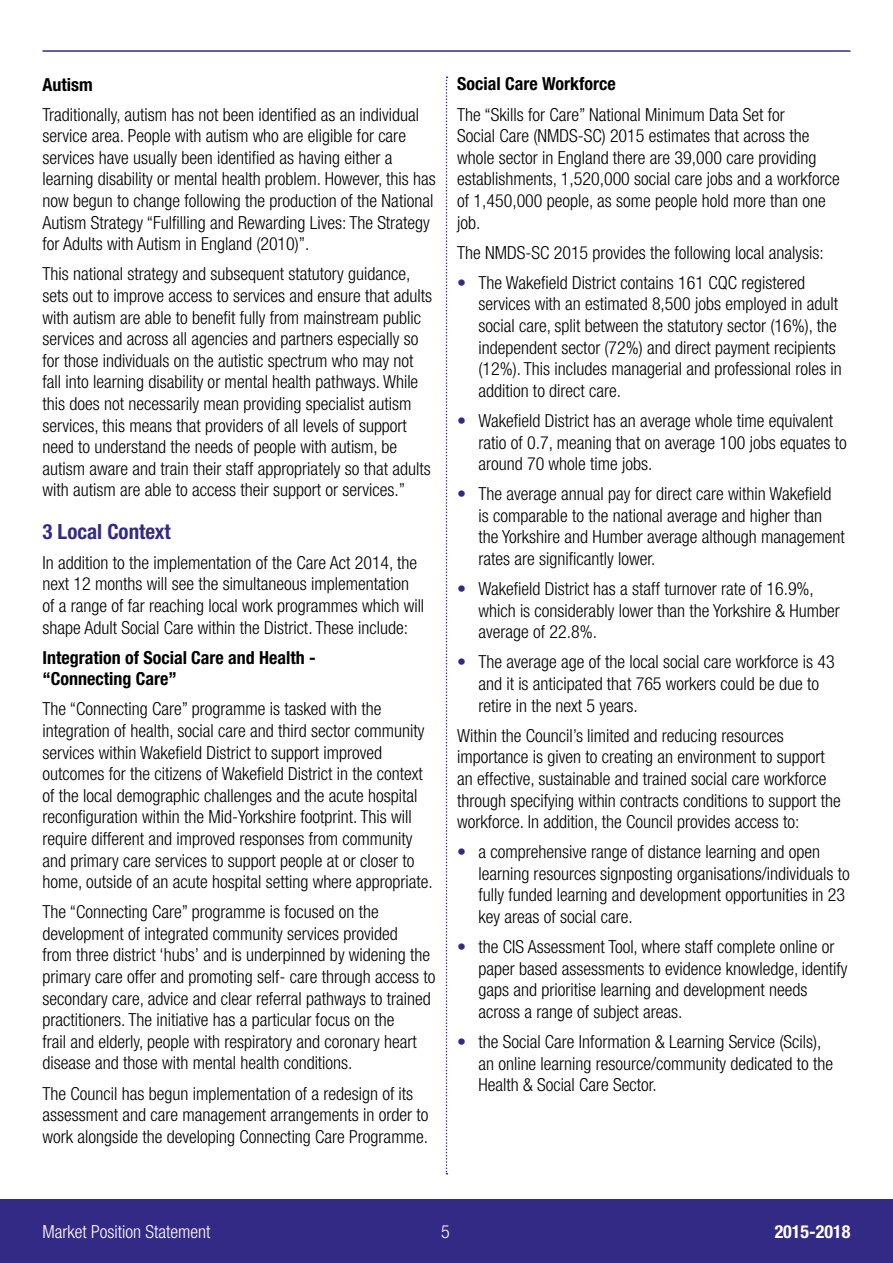
<style>
.page{position:relative;width:893px;height:1263px;background:#fff}
.page>*{position:absolute;margin:0;border:0;box-sizing:border-box;transform-origin:0 0}
.t1{font:700 condensed 21px "Helvetica Neue";color:#332a86}
.t2{font:300 condensed 18px/21.6px "Helvetica Neue";color:#000}
.t3{font:700 condensed 18px/21.6px "Helvetica Neue";color:#000}
.t4{font:300 condensed 18px "Helvetica Neue";color:#fff}
.t5{font:700 condensed 18px "Helvetica Neue";color:#fff}
.s1{color:#332a86}
</style>
<div class="page">
<div style="left:0;top:1199px;width:893px;height:64px;background:#332a86"></div>
<hr style="left:43px;top:50px;width:807px;height:2px;background:#332a86">
<svg style="left:446px;top:77px;width:1px;height:1097px"></svg>
<p class="t3" style="left:43px;top:73px;width:52px">Autism</p>
<p class="t2" style="left:43px;top:103px;width:395px">Traditionally, autism has not been identified as an individual service area. People with autism who are eligible for care services have usually been identified as having either a learning disability or mental health problem. However, this has now begun to change following the production of the National Autism Strategy “Fulfilling and Rewarding Lives: The Strategy for Adults with Autism in England (2010)”.</p>
<p class="t2" style="left:43px;top:263px;width:391px">This national strategy and subsequent statutory guidance, sets out to improve access to services and ensure that adults with autism are able to benefit fully from mainstream public services and across all agencies and partners especially so for those individuals on the autistic spectrum who may not fall into learning disability or mental health pathways. While this does not necessarily mean providing specialist autism services, this means that providers of all levels of support need to understand the needs of people with autism, be autism aware and train their staff appropriately so that adults with autism are able to access their support or services.”</p>
<p class="t1" style="left:43px;top:518px;width:130px">3 Local Context</p>
<p class="t2" style="left:43px;top:551px;width:383px">In addition to the implementation of the Care Act 2014, the next 12 months will see the simultaneous implementation of a range of far reaching local work programmes which will shape Adult Social Care within the District. These include:</p>
<p class="t3" style="left:43px;top:646px;width:275px">Integration of Social Care and Health - “Connecting Care”</p>
<p class="t2" style="left:43px;top:698px;width:392px">The “Connecting Care” programme is tasked with the integration of health, social care and third sector community services within Wakefield District to support improved outcomes for the citizens of Wakefield District in the context of the local demographic challenges and the acute hospital reconfiguration within the Mid-Yorkshire footprint. This will require different and improved responses from community and primary care services to support people at or closer to home, outside of an acute hospital setting where appropriate.</p>
<p class="t2" style="left:43px;top:901px;width:394px">The “Connecting Care” programme is focused on the development of integrated community services provided<br>from three district ‘hubs’ and is underpinned by widening the primary care offer and promoting self- care through access to secondary care, advice and clear referral pathways to trained practitioners. The initiative has a particular focus on the<br>frail and elderly, people with respiratory and coronary heart disease and those with mental health conditions.</p>
<p class="t2" style="left:43px;top:1082px;width:387px">The Council has begun implementation of a redesign of its assessment and care management arrangements in order to work alongside the developing Connecting Care Programme.</p>
<p class="t3" style="left:457px;top:73px;width:160px">Social Care Workforce</p>
<p class="t2" style="left:457px;top:103px;width:384px">The “Skills for Care” National Minimum Data Set for<br>Social Care (NMDS-SC) 2015 estimates that across the whole sector in England there are 39,000 care providing establishments, 1,520,000 social care jobs and a workforce of 1,450,000 people, as some people hold more than one job.</p>
<p class="t2" style="left:457px;top:241px;width:368px">The NMDS-SC 2015 provides the following local analysis:</p>
<p class="t2" style="left:478px;top:271px;width:365px;text-indent:-21px"><span class="s1">•</span> The Wakefield District contains 161 CQC registered services with an estimated 8,500 jobs employed in adult social care, split between the statutory sector (16%), the independent sector (72%) and direct payment recipients (12%). This includes managerial and professional roles in addition to direct care.</p>
<p class="t2" style="left:478px;top:410px;width:370px;text-indent:-21px"><span class="s1">•</span> Wakefield District has an average whole time equivalent ratio of 0.7, meaning that on average 100 jobs equates to around 70 whole time jobs.</p>
<p class="t2" style="left:478px;top:483px;width:368px;text-indent:-21px"><span class="s1">•</span> The average annual pay for direct care within Wakefield is comparable to the national average and higher than the Yorkshire and Humber average although management rates are significantly lower.</p>
<p class="t2" style="left:478px;top:578px;width:363px;text-indent:-21px"><span class="s1">•</span> Wakefield District has a staff turnover rate of 16.9%, which is considerably lower than the Yorkshire &amp; Humber average of 22.8%.</p>
<p class="t2" style="left:478px;top:651px;width:358px;text-indent:-21px"><span class="s1">•</span> The average age of the local social care workforce is 43 and it is anticipated that 765 workers could be due to retire in the next 5 years.</p>
<p class="t2" style="left:457px;top:724px;width:385px">Within the Council’s limited and reducing resources importance is given to creating an environment to support an effective, sustainable and trained social care workforce through specifying within contracts conditions to support the workforce. In addition, the Council provides access to:</p>
<p class="t2" style="left:478px;top:841px;width:373px;text-indent:-21px"><span class="s1">•</span> a comprehensive range of distance learning and open learning resources signposting organisations/individuals to fully funded learning and development opportunities in 23 key areas of social care.</p>
<p class="t2" style="left:478px;top:936px;width:371px;text-indent:-21px"><span class="s1">•</span> the CIS Assessment Tool, where staff complete online or paper based assessments to evidence knowledge, identify gaps and prioritise learning and development needs across a range of subject areas.</p>
<p class="t2" style="left:478px;top:1031px;width:356px;text-indent:-21px"><span class="s1">•</span> the Social Care Information &amp; Learning Service (Scils), an online learning resource/community dedicated to the<br>Health &amp; Social Care Sector.</p>
<p class="t4" style="left:43px;top:1221px;width:169px">Market Position Statement</p>
<p class="t5" style="left:775px;top:1221px;width:77px">2015-2018</p>
<p class="t4" style="left:441px;top:1221px;width:10px">5</p>
</div>
